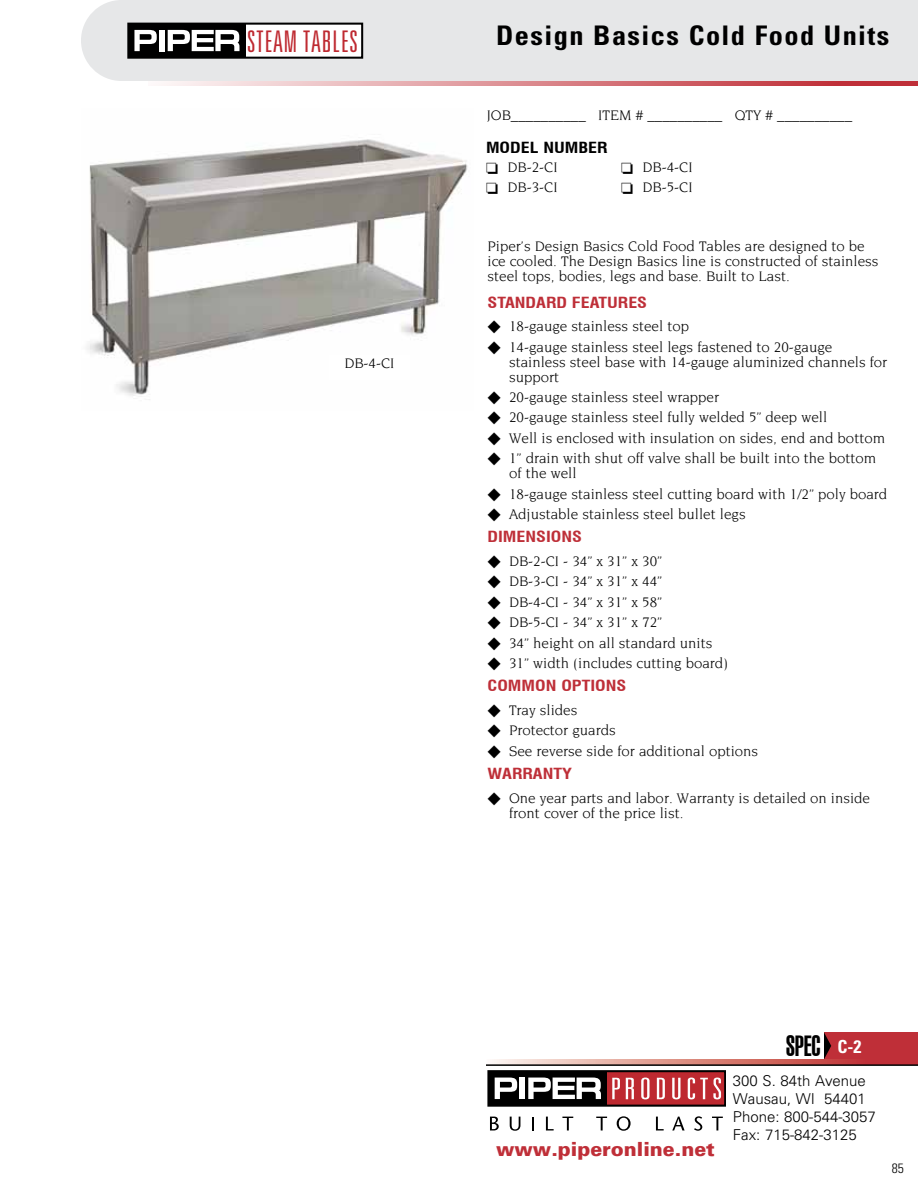
<style>
.page{position:relative;width:918px;height:1188px;background:#fff}
.page>*{position:absolute;margin:0;border:0;box-sizing:border-box;transform-origin:0 0}
.t1{font:300 ultra-condensed 29.85px "Univers";letter-spacing:.025em;color:#be2930}
.t2{font:900 extra-condensed 28.5px "Swiss 911 BT";color:#000}
.t3{font:700 condensed 27px "Univers";letter-spacing:.05em;color:#000;scale:1.05 1}
.t4{font:900 19.5px "Univers";color:#bf2f38}
.t5{font:700 condensed 18px "Univers";color:#fff}
.t6{font:15px/20.4px "Novarese";color:#000}
.t7{font:300 15px/18px "Univers";color:#000}
.t8{font:700 condensed 15px "Swiss 721 BT";color:#be2f38;scale:1.2 1}
.t9{font:700 condensed 15px "Swiss 721 BT";color:#000;scale:1.2 1}
.t10{font:300 condensed 13.5px "Univers";color:#000}
</style>
<div class="page">
<div style="left:148px;top:65px;width:770px;height:20px;background:linear-gradient(to right,#fdf8f8,#ba1d26)"></div>
<div style="left:122px;top:0;width:796px;height:81px;background:#e6e7e8"></div>
<div style="left:81px;top:0;width:81px;height:81px;background:#e6e7e8;border-radius:50%"></div>
<svg style="left:494px;top:1059px;width:424px;height:5px;background:#d9857f"></svg>
<hr style="left:486px;top:1064px;width:432px;height:2px;background:#000">
<div style="left:127px;top:23px;width:236px;height:36px;background:#fff;border:2px solid #000"></div>
<div style="left:129px;top:24px;width:117px;height:34px;background:#000"></div>
<svg style="left:134px;top:30px;width:23px;height:21px"></svg>
<div style="left:159px;top:30px;width:5px;height:21px;background:#fff"></div>
<svg style="left:168px;top:30px;width:72px;height:21px"></svg>
<div style="left:576px;top:1072px;width:149px;height:34px;background:#be2930"></div>
<div style="left:487px;top:1070px;width:238px;height:37px;border:2px solid #000"></div>
<div style="left:489px;top:1072px;width:118px;height:34px;background:#000"></div>
<svg style="left:495px;top:1078px;width:22px;height:21px"></svg>
<div style="left:520px;top:1078px;width:5px;height:21px;background:#fff"></div>
<svg style="left:528px;top:1078px;width:73px;height:21px"></svg>
<svg style="left:612px;top:1078px;width:8px;height:21px"></svg>
<svg style="left:626px;top:1078px;width:8px;height:21px"></svg>
<svg style="left:641px;top:1078px;width:9px;height:21px"></svg>
<svg style="left:657px;top:1078px;width:8px;height:21px"></svg>
<svg style="left:672px;top:1078px;width:9px;height:21px"></svg>
<svg style="left:688px;top:1078px;width:33px;height:21px"></svg>
<svg style="left:490px;top:1117px;width:9px;height:13px"></svg>
<svg style="left:510px;top:1117px;width:10px;height:14px"></svg>
<svg style="left:532px;top:1117px;width:2px;height:13px"></svg>
<svg style="left:546px;top:1117px;width:8px;height:13px"></svg>
<svg style="left:562px;top:1117px;width:11px;height:13px"></svg>
<svg style="left:596px;top:1117px;width:11px;height:13px"></svg>
<svg style="left:617px;top:1116px;width:14px;height:15px"></svg>
<svg style="left:656px;top:1117px;width:8px;height:13px"></svg>
<svg style="left:672px;top:1117px;width:13px;height:13px"></svg>
<svg style="left:694px;top:1116px;width:8px;height:15px"></svg>
<svg style="left:712px;top:1117px;width:11px;height:13px"></svg>
<div style="left:824px;top:1032px;width:94px;height:27px;background:#bf2f38"></div>
<img style="left:87px;top:139px;width:381px;height:261px">
<svg style="left:824px;top:1032px;width:7px;height:27px"></svg>
<div style="left:329px;top:355px;width:81px;height:24px;background:#fff"></div>
<h1 class="t1" style="left:247px;top:26px;width:112px">STEAM TABLES</h1>
<p class="t6" style="left:344px;top:353px;width:52px">DB-4-CI</p>
<h3 class="t3" style="left:496px;top:19px;width:376px">Design Basics Cold Food Units</h3>
<p class="t6" style="left:487px;top:105px;width:367px">JOB__________ ITEM # __________ QTY # __________</p>
<p class="t9" style="left:486px;top:139px;width:103px">MODEL NUMBER</p>
<p class="t6" style="left:508px;top:157px;width:52px">DB-2-CI<br>DB-3-CI</p>
<p class="t6" style="left:643px;top:157px;width:52px">DB-4-CI<br>DB-5-CI</p>
<p class="t6" style="left:488px;top:238px;width:393px;line-height:15px">Piper’s Design Basics Cold Food Tables are designed to be ice cooled. The Design Basics line is constructed of stainless steel tops, bodies, legs and base. Built to Last.</p>
<p class="t8" style="left:488px;top:293px;width:135px">STANDARD FEATURES</p>
<p class="t6" style="left:509px;top:316px;width:325px">18-gauge stainless steel top<br>14-gauge stainless steel legs fastened to 20-gauge</p>
<p class="t6" style="left:509px;top:354px;width:380px;line-height:15px">stainless steel base with 14-gauge aluminized channels for support</p>
<p class="t6" style="left:509px;top:387px;width:378px">20-gauge stainless steel wrapper<br>20-gauge stainless steel fully welded 5” deep well<br>Well is enclosed with insulation on sides, end and bottom 1” drain with shut off valve shall be built into the bottom</p>
<p class="t6" style="left:509px;top:463px;width:380px">of the well<br>18-gauge stainless steel cutting board with 1/2” poly board<br>Adjustable stainless steel bullet legs</p>
<p class="t8" style="left:488px;top:528px;width:80px">DIMENSIONS</p>
<p class="t6" style="left:509px;top:551px;width:221px">DB-2-CI - 34” x 31” x 30”<br>DB-3-CI - 34” x 31” x 44”<br>DB-4-CI - 34” x 31” x 58”<br>DB-5-CI - 34” x 31” x 72”<br>34” height on all standard units<br>31” width (includes cutting board)</p>
<p class="t8" style="left:488px;top:677px;width:117px">COMMON OPTIONS</p>
<p class="t6" style="left:509px;top:700px;width:251px">Tray slides<br>Protector guards<br>See reverse side for additional options</p>
<p class="t8" style="left:488px;top:765px;width:72px">WARRANTY</p>
<p class="t6" style="left:509px;top:790px;width:363px;line-height:15px">One year parts and labor. Warranty is detailed on inside front cover of the price list.</p>
<h3 class="t4" style="left:496px;top:1137px;width:220px">www.piperonline.net</h3>
<h2 class="t2" style="left:786px;top:1031px;width:36px">SPEC</h2>
<p class="t5" style="left:838px;top:1035px;width:25px">C-2</p>
<p class="t7" style="left:733px;top:1072px;width:145px">300 S. 84th Avenue<br>Wausau, WI 54401<br>Phone: 800-544-3057<br>Fax: 715-842-3125</p>
<p class="t10" style="left:892px;top:1160px;width:13px">85</p>
</div>
